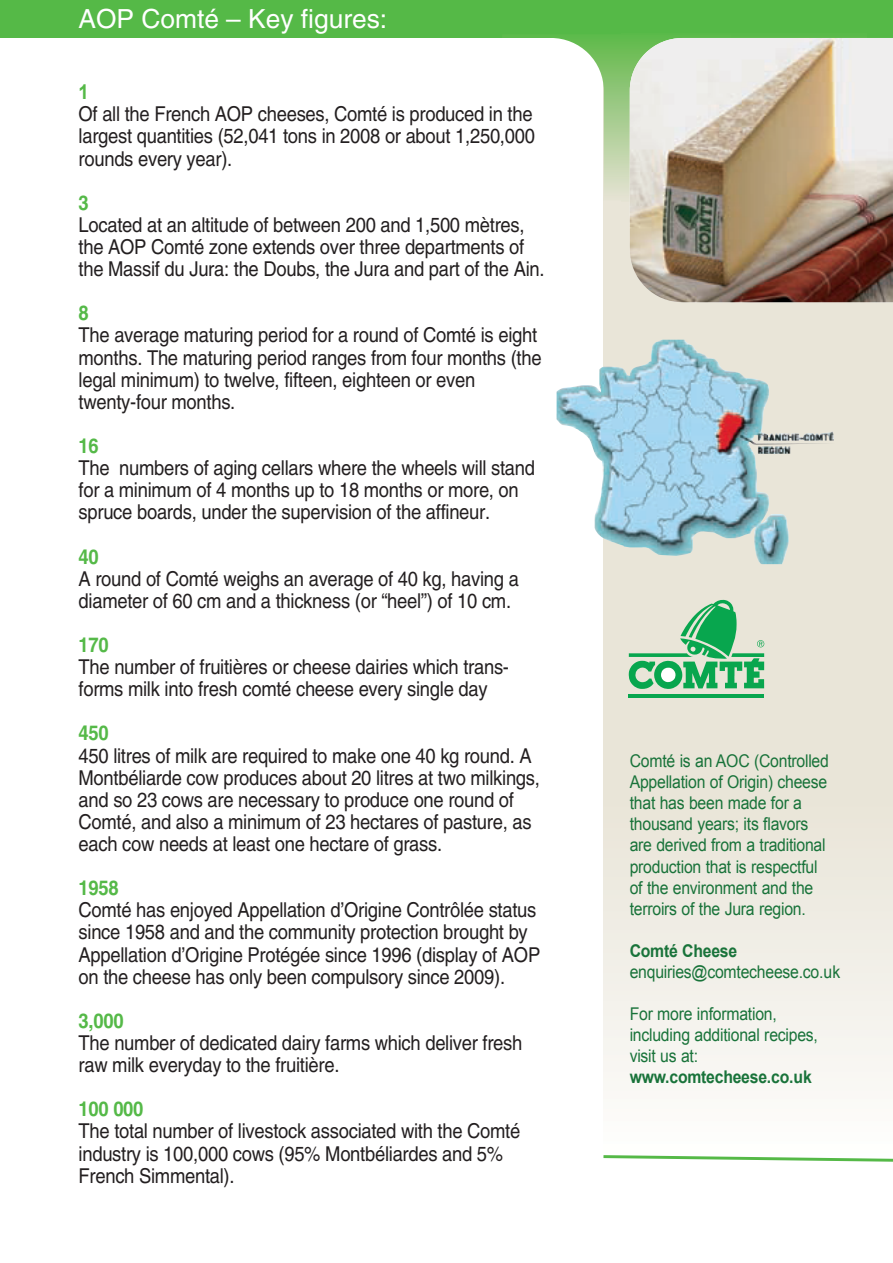
<style>
.page{position:relative;width:893px;height:1263px;background:#fff}
.page>*{position:absolute;margin:0;border:0;box-sizing:border-box;transform-origin:0 0}
.t1{font:26.25px "Helvetica";color:#fff}
.t2{font:20.4px/22px "Helvetica";letter-spacing:-.015em;color:#231f20;scale:.9 1}
.t3{font:700 20.4px "Helvetica";letter-spacing:-.015em;color:#55b948;scale:.9 1}
.t4{font:700 20.4px "Arial";color:#55b947;scale:.9 1}
.t5{font:17.55px/21px "Arial";letter-spacing:-.015em;color:#19733a;scale:.9 1}
.t6{font:700 17.55px "Arial";letter-spacing:-.015em;color:#19733a;scale:.9 1}
</style>
<div class="page">
<div style="left:0;top:0;width:893px;height:38px;background:#55b947"></div>
<div style="left:603px;top:63px;width:290px;height:732px;background:#e9e5d8"></div>
<div style="left:603px;top:791px;width:290px;height:365px;background:linear-gradient(to bottom,#e8e3d6,#fdfdfc)"></div>
<svg style="left:554px;top:37px;width:177px;height:155px"></svg>
<svg style="left:603px;top:1153px;width:290px;height:9px"></svg>
<svg style="left:629px;top:600px;width:136px;height:98px"></svg>
<img style="left:557px;top:340px;width:277px;height:224px">
<img style="left:630px;top:38px;width:263px;height:264px">
<p class="t1" style="left:79px;top:4px;width:310px">AOP Comté – Key figures:</p>
<p class="t4" style="left:79px;top:79px;width:13px">1</p>
<p class="t2" style="left:79px;top:103px;width:509px;text-align:justify">Of all the French AOP cheeses, Comté is produced in the largest quantities (52,041 tons in 2008 or about 1,250,000 rounds every year).</p>
<p class="t3" style="left:79px;top:190px;width:13px">3</p>
<p class="t2" style="left:79px;top:214px;width:519px">Located at an altitude of between 200 and 1,500 mètres, the AOP Comté zone extends over three departments of the Massif du Jura: the Doubs, the Jura and part of the Ain.</p>
<p class="t3" style="left:79px;top:301px;width:13px">8</p>
<p class="t2" style="left:79px;top:324px;width:516px">The average maturing period for a round of Comté is eight months. The maturing period ranges from four months (the legal minimum) to twelve, fifteen, eighteen or even twenty-four months.</p>
<p class="t3" style="left:79px;top:433px;width:24px">16</p>
<p class="t2" style="left:79px;top:457px;width:509px">The numbers of aging cellars where the wheels will stand for a minimum of 4 months up to 18 months or more, on spruce boards, under the supervision of the affineur.</p>
<p class="t3" style="left:79px;top:544px;width:24px">40</p>
<p class="t2" style="left:79px;top:567px;width:491px">A round of Comté weighs an average of 40 kg, having a diameter of 60 cm and a thickness (or “heel”) of 10 cm.</p>
<p class="t3" style="left:79px;top:632px;width:35px">170</p>
<p class="t2" style="left:79px;top:656px;width:480px">The number of fruitières or cheese dairies which trans&shy;forms milk into fresh comté cheese every single day</p>
<p class="t3" style="left:79px;top:721px;width:35px">450</p>
<p class="t2" style="left:79px;top:744px;width:514px">450 litres of milk are required to make one 40 kg round. A Montbéliarde cow produces about 20 litres at two milkings, and so 23 cows are necessary to produce one round of Comté, and also a minimum of 23 hectares of pasture, as each cow needs at least one hectare of grass.</p>
<p class="t3" style="left:79px;top:875px;width:46px">1958</p>
<p class="t2" style="left:79px;top:899px;width:514px">Comté has enjoyed Appellation d’Origine Contrôlée status since 1958 and and the community protection brought by Appellation d’Origine Protégée since 1996 (display of AOP on the cheese has only been compulsory since 2009).</p>
<p class="t3" style="left:79px;top:1008px;width:51px">3,000</p>
<p class="t2" style="left:79px;top:1032px;width:495px">The number of dedicated dairy farms which deliver fresh raw milk everyday to the fruitière.</p>
<p class="t3" style="left:79px;top:1097px;width:74px">100 000</p>
<p class="t2" style="left:79px;top:1120px;width:492px">The total number of livestock associated with the Comté industry is 100,000 cows (95% Montbéliardes and 5%<br>French Simmental).</p>
<p class="t5" style="left:630px;top:751px;width:223px">Comté is an AOC (Controlled<br>Appellation of Origin) cheese that has been made for a thousand years; its flavors are derived from a traditional production that is respectful of the environment and the terroirs of the Jura region.</p>
<p class="t6" style="left:630px;top:939px;width:121px">Comté Cheese</p>
<p class="t5" style="left:630px;top:961px;width:235px">enquiries@comtecheese.co.uk</p>
<p class="t5" style="left:630px;top:1003px;width:211px">For more information, including additional recipes, visit us at:</p>
<p class="t6" style="left:630px;top:1065px;width:204px">www.comtecheese.co.uk</p>
</div>
